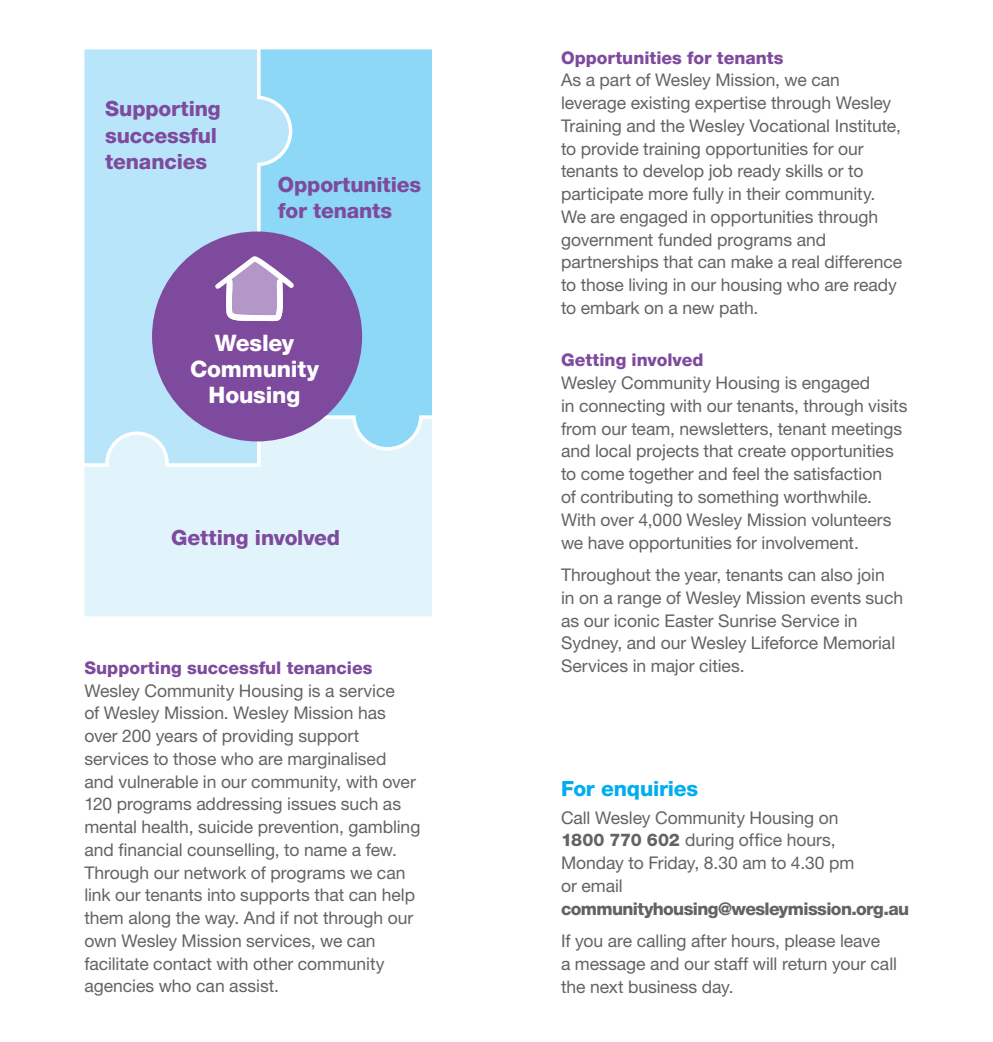
<style>
.page{position:relative;width:993px;height:1042px;background:#fff}
.page>*{position:absolute;margin:0;border:0;box-sizing:border-box;transform-origin:0 0}
.t1{font:22.75px/26.2px "Helvetica Neue LT 85 Hv";letter-spacing:-.01em;color:#fff;text-align:center}
.t2{font:21px/26.2px "Helvetica Neue LT 85 Hv";letter-spacing:-.005em;color:#7e4a9d}
.t3{font:21px "Helvetica Neue LT 85 Hv";letter-spacing:-.01em;color:#00aeef}
.t4{font:17.5px/22.8px "Helvetica Neue LT 55 Rm";letter-spacing:-.005em;color:#636366}
.t5{font:17.5px "Helvetica Neue LT 85 Hv";color:#7e4a9d}
.t6{font:17.5px "Helvetica Neue LT 85 Hv";letter-spacing:-.035em;color:#636366}
.s1{font-family:"Helvetica Neue LT 85 Hv"}
</style>
<div class="page">
<div style="left:84px;top:452px;width:348px;height:164px;background:#e1f4fc"></div>
<svg style="left:294px;top:49px;width:138px;height:403px;background:#93d9f7"></svg>
<svg style="left:84px;top:49px;width:210px;height:419px;background:#bae5fa"></svg>
<div style="left:152px;top:231px;width:210px;height:210px;background:#7e4a9d;border-radius:50%"></div>
<svg style="left:212px;top:80px;width:84px;height:433px"></svg>
<p class="t2" style="left:105px;top:96px;width:117px">Supporting successful tenancies</p>
<p class="t2" style="left:278px;top:171px;width:145px">Opportunities for tenants</p>
<h1 class="t1" style="left:190px;top:330px;width:130px">Wesley<br>Community<br>Housing</h1>
<p class="t2" style="left:171px;top:524px;width:170px">Getting involved</p>
<p class="t5" style="left:84px;top:657px;width:289px">Supporting successful tenancies</p>
<p class="t4" style="left:84px;top:678px;width:337px">Wesley Community Housing is a service<br>of Wesley Mission. Wesley Mission has over 200 years of providing support services to those who are marginalised<br>and vulnerable in our community, with over 120 programs addressing issues such as mental health, suicide prevention, gambling and financial counselling, to name a few.<br>Through our network of programs we can link our tenants into supports that can help them along the way. And if not through our own Wesley Mission services, we can facilitate contact with other community agencies who can assist.</p>
<p class="t5" style="left:561px;top:47px;width:224px">Opportunities for tenants</p>
<p class="t4" style="left:561px;top:68px;width:342px">As a part of Wesley Mission, we can leverage existing expertise through Wesley Training and the Wesley Vocational Institute, to provide training opportunities for our tenants to develop job ready skills or to participate more fully in their community.<br>We are engaged in opportunities through government funded programs and partnerships that can make a real difference to those living in our housing who are ready to embark on a new path.</p>
<p class="t5" style="left:561px;top:350px;width:144px">Getting involved</p>
<p class="t4" style="left:561px;top:371px;width:348px">Wesley Community Housing is engaged<br>in connecting with our tenants, through visits from our team, newsletters, tenant meetings and local projects that create opportunities to come together and feel the satisfaction<br>of contributing to something worthwhile.<br>With over 4,000 Wesley Mission volunteers we have opportunities for involvement.</p>
<p class="t4" style="left:561px;top:563px;width:343px">Throughout the year, tenants can also join<br>in on a range of Wesley Mission events such as our iconic Easter Sunrise Service in Sydney, and our Wesley Lifeforce Memorial Services in major cities.</p>
<p class="t3" style="left:561px;top:776px;width:138px">For enquiries</p>
<p class="t4" style="left:561px;top:805px;width:295px">Call Wesley Community Housing on<br><span class="s1">1800 770 602</span> during office hours,<br>Monday to Friday, 8.30 am to 4.30 pm or email</p>
<p class="t6" style="left:561px;top:898px;width:349px">communityhousing@wesleymission.org.au</p>
<p class="t4" style="left:561px;top:929px;width:337px">If you are calling after hours, please leave<br>a message and our staff will return your call the next business day.</p>
</div>
